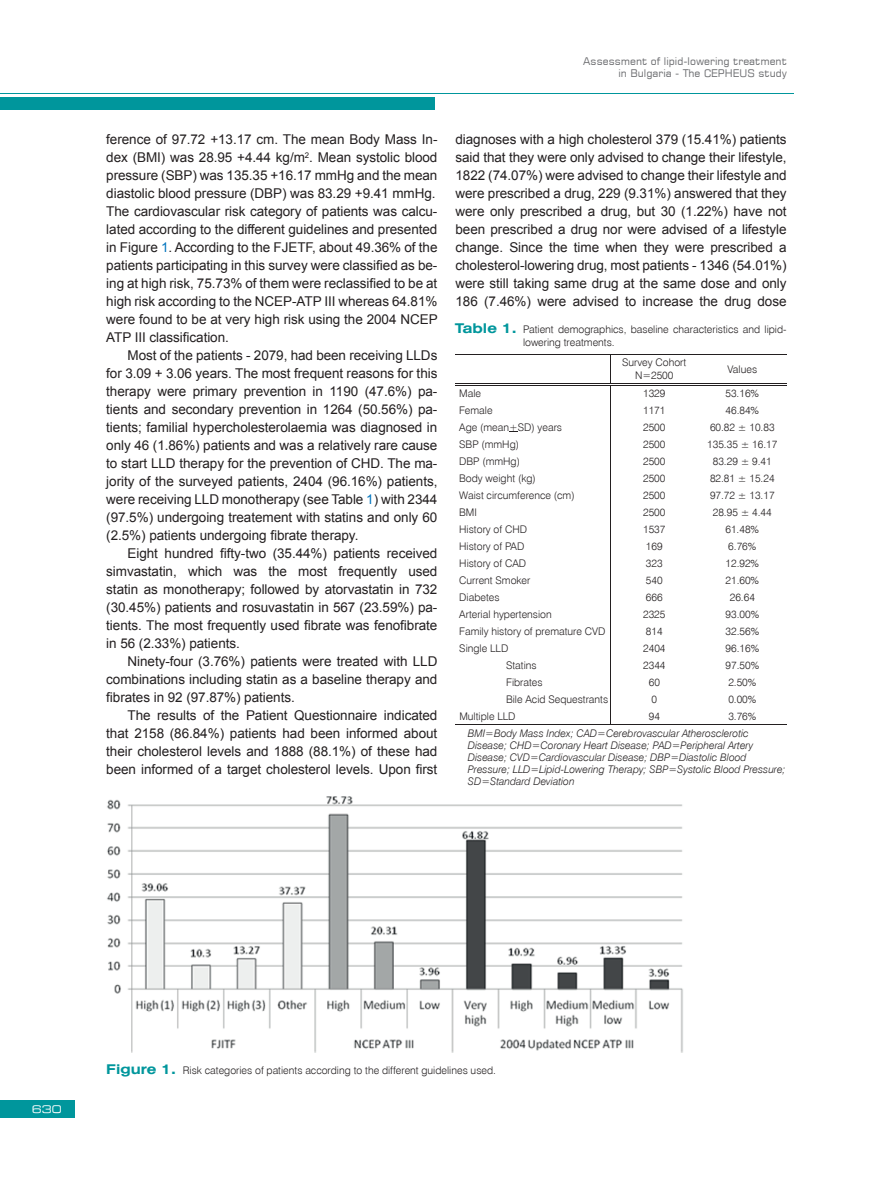
<style>
.page{position:relative;width:893px;height:1178px;background:#fff}
.page>*{position:absolute;margin:0;border:0;box-sizing:border-box;transform-origin:0 0}
.t1{font:13.5px/18px "Arial";letter-spacing:-.005em;color:#231f20;text-align:justify}
.t2{font:10.5px/12.6px "Swis 721 Lt EU";color:#231f20;text-align:center}
.t3{font:italic 10.5px/12px "Swis 721 Lt EU";color:#231f20}
.t4{font:10.5px/12.6px "Square 721 EU";color:#6c6d70;text-align:right}
.t5{font:10.5px "Square 721 Ex EU";color:#fff}
.s1{color:#0074be}
.s2{font-family:"Swis 721 Ex EU";font-weight:700;font-size:13.5px;color:#00969c}
</style>
<div class="page">
<div style="left:0;top:97px;width:435px;height:12px;background:#00969c"></div>
<div style="left:0;top:1100px;width:75px;height:17px;background:#00969c"></div>
<hr style="left:0;top:94px;width:794px;height:1px;background:#00969c">
<img style="left:107px;top:796px;width:576px;height:256px">
<hr style="left:455px;top:354px;width:155px;height:1px;background:#231f20">
<hr style="left:610px;top:354px;width:88px;height:1px;background:#231f20">
<hr style="left:698px;top:354px;width:89px;height:1px;background:#231f20">
<svg style="left:610px;top:355px;width:1px;height:369px"></svg>
<hr style="left:455px;top:724px;width:155px;height:1px;background:#231f20">
<hr style="left:610px;top:724px;width:88px;height:1px;background:#231f20">
<hr style="left:698px;top:724px;width:89px;height:1px;background:#231f20">
<hr style="left:455px;top:383px;width:155px;height:1px;background:#231f20">
<hr style="left:455px;top:385px;width:155px;height:1px;background:#231f20">
<hr style="left:610px;top:383px;width:88px;height:1px;background:#231f20">
<hr style="left:610px;top:385px;width:88px;height:1px;background:#231f20">
<hr style="left:698px;top:383px;width:89px;height:1px;background:#231f20">
<hr style="left:698px;top:385px;width:89px;height:1px;background:#231f20">
<p class="t4" style="left:583px;top:54px;width:205px">Assessment of lipid-lowering treatment in Bulgaria - The CEPHEUS study</p>
<p class="t1" style="left:106px;top:130px;width:333px;text-align:left">ference of 97.72 +13.17 cm. The mean Body Mass In&shy;dex (BMI) was 28.95 +4.44 kg/m<sup>2</sup>. Mean systolic blood pressure (SBP) was 135.35 +16.17 mmHg and the mean diastolic blood pressure (DBP) was 83.29 +9.41 mmHg.<br>The cardiovascular risk category of patients was calcu&shy;lated according to the different guidelines and presented in Figure <span class="s1">1</span>. According to the FJETF, about 49.36% of the patients participating in this survey were classified as be&shy;ing at high risk, 75.73% of them were reclassified to be at high risk according to the NCEP-ATP III whereas 64.81% were found to be at very high risk using the 2004 NCEP ATP III classification.</p>
<p class="t1" style="left:106px;top:346px;width:333px;text-indent:21px">Most of the patients - 2079, had been receiving LLDs for 3.09 + 3.06 years. The most frequent reasons for this therapy were primary prevention in 1190 (47.6%) pa&shy;tients and secondary prevention in 1264 (50.56%) pa&shy;tients; familial hypercholesterolaemia was diagnosed in only 46 (1.86%) patients and was a relatively rare cause to start LLD therapy for the prevention of CHD. The ma&shy;jority of the surveyed patients, 2404 (96.16%) patients, were receiving LLD monotherapy (see Table <span class="s1">1</span>) with 2344 (97.5%) undergoing treatement with statins and only 60 (2.5%) patients undergoing fibrate therapy.</p>
<p class="t1" style="left:106px;top:544px;width:333px;text-indent:21px">Eight hundred fifty-two (35.44%) patients received simvastatin, which was the most frequently used statin as monotherapy; followed by atorvastatin in 732 (30.45%) patients and rosuvastatin in 567 (23.59%) pa&shy;tients. The most frequently used fibrate was fenofibrate in 56 (2.33%) patients.</p>
<p class="t1" style="left:106px;top:652px;width:333px;text-indent:21px">Ninety-four (3.76%) patients were treated with LLD combinations including statin as a baseline therapy and fibrates in 92 (97.87%) patients.</p>
<p class="t1" style="left:106px;top:706px;width:333px;text-indent:21px">The results of the Patient Questionnaire indicated that 2158 (86.84%) patients had been informed about their cholesterol levels and 1888 (88.1%) of these had been informed of a target cholesterol levels. Upon first</p>
<p class="t1" style="left:455px;top:130px;width:333px">diagnoses with a high cholesterol 379 (15.41%) patients said that they were only advised to change their lifestyle, 1822 (74.07%) were advised to change their lifestyle and were prescribed a drug, 229 (9.31%) answered that they were only prescribed a drug, but 30 (1.22%) have not been prescribed a drug nor were advised of a lifestyle change. Since the time when they were prescribed a cholesterol-lowering drug, most patients - 1346 (54.01%) were still taking same drug at the same dose and only 186 (7.46%) were advised to increase the drug dose</p>
<p class="t2" style="left:523px;top:324px;width:265px;text-align:left;text-indent:-68px"><span class="s2">Table 1.</span> Patient demographics, baseline characteristics and lipid&shy;lowering treatments.</p>
<p class="t2" style="left:622px;top:356px;width:66px">Survey Cohort<br>N=2500</p>
<p class="t2" style="left:727px;top:363px;width:31px">Values</p>
<p class="t2" style="left:459px;top:387px;width:23px">Male</p>
<p class="t2" style="left:643px;top:387px;width:24px">1329</p>
<p class="t2" style="left:725px;top:387px;width:35px">53.16%</p>
<p class="t2" style="left:459px;top:404px;width:35px">Female</p>
<p class="t2" style="left:643px;top:404px;width:24px">1171</p>
<p class="t2" style="left:725px;top:404px;width:35px">46.84%</p>
<p class="t2" style="left:459px;top:421px;width:104px">Age (mean+SD) years</p>
<p class="t2" style="left:643px;top:421px;width:24px">2500</p>
<p class="t2" style="left:710px;top:421px;width:66px">60.82 ± 10.83</p>
<p class="t2" style="left:459px;top:438px;width:61px">SBP (mmHg)</p>
<p class="t2" style="left:643px;top:438px;width:24px">2500</p>
<p class="t2" style="left:707px;top:438px;width:72px">135.35 ± 16.17</p>
<p class="t2" style="left:459px;top:455px;width:62px">DBP (mmHg)</p>
<p class="t2" style="left:643px;top:455px;width:24px">2500</p>
<p class="t2" style="left:713px;top:455px;width:61px">83.29 ± 9.41</p>
<p class="t2" style="left:459px;top:472px;width:78px">Body weight (kg)</p>
<p class="t2" style="left:643px;top:472px;width:24px">2500</p>
<p class="t2" style="left:710px;top:472px;width:66px">82.81 ± 15.24</p>
<p class="t2" style="left:459px;top:489px;width:117px">Waist circumference (cm)</p>
<p class="t2" style="left:643px;top:489px;width:24px">2500</p>
<p class="t2" style="left:710px;top:489px;width:66px">97.72 ± 13.17</p>
<p class="t2" style="left:459px;top:506px;width:19px">BMI</p>
<p class="t2" style="left:643px;top:506px;width:24px">2500</p>
<p class="t2" style="left:713px;top:506px;width:61px">28.95 ± 4.44</p>
<p class="t2" style="left:459px;top:523px;width:69px">History of CHD</p>
<p class="t2" style="left:643px;top:523px;width:24px">1537</p>
<p class="t2" style="left:725px;top:523px;width:35px">61.48%</p>
<p class="t2" style="left:459px;top:540px;width:67px">History of PAD</p>
<p class="t2" style="left:646px;top:540px;width:18px">169</p>
<p class="t2" style="left:728px;top:540px;width:30px">6.76%</p>
<p class="t2" style="left:459px;top:557px;width:68px">History of CAD</p>
<p class="t2" style="left:646px;top:557px;width:18px">323</p>
<p class="t2" style="left:725px;top:557px;width:35px">12.92%</p>
<p class="t2" style="left:459px;top:574px;width:73px">Current Smoker</p>
<p class="t2" style="left:646px;top:574px;width:18px">540</p>
<p class="t2" style="left:725px;top:574px;width:35px">21.60%</p>
<p class="t2" style="left:459px;top:591px;width:42px">Diabetes</p>
<p class="t2" style="left:646px;top:591px;width:18px">666</p>
<p class="t2" style="left:730px;top:591px;width:27px">26.64</p>
<p class="t2" style="left:459px;top:608px;width:94px">Arterial hypertension</p>
<p class="t2" style="left:643px;top:608px;width:24px">2325</p>
<p class="t2" style="left:725px;top:608px;width:35px">93.00%</p>
<p class="t2" style="left:459px;top:625px;width:148px">Family history of premature CVD</p>
<p class="t2" style="left:646px;top:625px;width:18px">814</p>
<p class="t2" style="left:725px;top:625px;width:35px">32.56%</p>
<p class="t2" style="left:459px;top:642px;width:51px">Single LLD</p>
<p class="t2" style="left:643px;top:642px;width:24px">2404</p>
<p class="t2" style="left:725px;top:642px;width:35px">96.16%</p>
<p class="t2" style="left:506px;top:659px;width:32px">Statins</p>
<p class="t2" style="left:643px;top:659px;width:24px">2344</p>
<p class="t2" style="left:725px;top:659px;width:35px">97.50%</p>
<p class="t2" style="left:506px;top:676px;width:38px">Fibrates</p>
<p class="t2" style="left:649px;top:676px;width:13px">60</p>
<p class="t2" style="left:728px;top:676px;width:30px">2.50%</p>
<p class="t2" style="left:506px;top:693px;width:104px">Bile Acid Sequestrants</p>
<p class="t2" style="left:651px;top:693px;width:7px">0</p>
<p class="t2" style="left:728px;top:693px;width:30px">0.00%</p>
<p class="t2" style="left:459px;top:710px;width:58px">Multiple LLD</p>
<p class="t2" style="left:649px;top:710px;width:13px">94</p>
<p class="t2" style="left:728px;top:710px;width:30px">3.76%</p>
<p class="t3" style="left:468px;top:727px;width:319px">BMI=Body Mass Index; CAD=Cerebrovascular Atherosclerotic Disease; CHD=Coronary Heart Disease; PAD=Peripheral Artery Disease; CVD=Cardiovascular Disease; DBP=Diastolic Blood Pressure; LLD=Lipid-Lowering Therapy; SBP=Systolic Blood Pressure; SD=Standard Deviation</p>
<p class="t5" style="left:32px;top:1102px;width:31px">630</p>
<p class="t2" style="left:106px;top:1064px;width:391px"><span class="s2">Figure 1.</span> Risk categories of patients according to the different guidelines used.</p>
</div>
